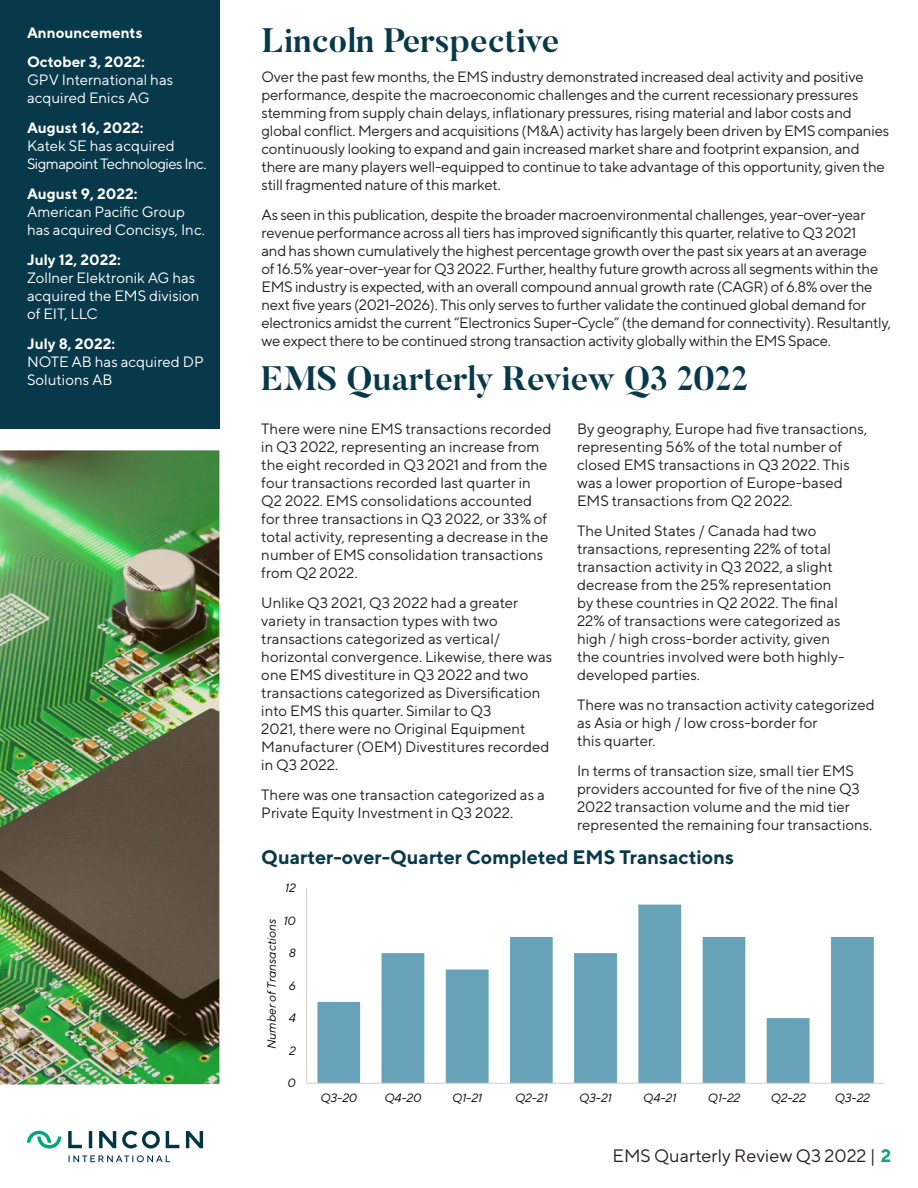
<style>
.page{position:relative;width:918px;height:1188px;background:#fff}
.page>*{position:absolute;margin:0;border:0;box-sizing:border-box;transform-origin:0 0}
.Butler_Black_24pt{font:700 33.75px "Butler";color:#07394b}
.TT_Norms_13pt_Blue_B{font:700 19.5px "TT Norms";color:#07394b}
.t1{font:18px "TT Norms";color:#231f20}
.Standard_TTNorm_10pt{font:15px/18px "TT Norms";color:#231f20}
.Standard_TTNorm_10pt-2{font:15px/18px "TT Norms";letter-spacing:-.02em;color:#231f20}
.Standard_TTNorm_10pt-3{font:15px/18px "TT Norms";color:#fff}
.Standard_TTNorm_10pt-4{font:15px/18px "TT Norms";letter-spacing:-.04em;color:#fff}
.Standard_TTNorm_10pt-5{font:700 15px "TT Norms";color:#fff}
.t2{font:italic 12px "TT Norms";letter-spacing:-.005em;color:#000}
.s1{font-weight:700}
.s2{font-weight:700;color:#0da780}
</style>
<div class="page">
<svg style="left:89px;top:1131px;width:3px;height:17px"></svg>
<svg style="left:99px;top:1131px;width:17px;height:17px"></svg>
<svg style="left:68px;top:1131px;width:14px;height:17px"></svg>
<svg style="left:186px;top:1131px;width:17px;height:17px"></svg>
<svg style="left:166px;top:1131px;width:13px;height:17px"></svg>
<svg style="left:122px;top:1131px;width:38px;height:18px"></svg>
<svg style="left:27px;top:1131px;width:34px;height:18px"></svg>
<svg style="left:69px;top:1155px;width:101px;height:7px"></svg>
<div style="left:0;top:0;width:220px;height:429px;background:#07394b"></div>
<img style="left:0;top:450px;width:219px;height:635px">
<svg style="left:317px;top:905px;width:557px;height:178px"></svg>
<hr style="left:306px;top:888px;width:1px;height:195px;background:#dbd5cd">
<hr style="left:307px;top:1083px;width:577px;height:1px;background:#dbd5cd">
<p class="Standard_TTNorm_10pt-5" style="left:27px;top:23px;width:117px">Announcements</p>
<p class="Standard_TTNorm_10pt-3" style="left:27px;top:53px;width:148px"><span class="s1">October 3, 2022:<br></span>GPV International has acquired Enics AG</p>
<p class="Standard_TTNorm_10pt-4" style="left:27px;top:119px;width:181px"><span class="s1">August 16, 2022:<br></span>Katek SE has acquired<br>Sigmapoint Technologies Inc.</p>
<p class="Standard_TTNorm_10pt-3" style="left:27px;top:185px;width:179px"><span class="s1">August 9, 2022:<br></span>American Pacific Group has acquired Concisys, Inc.</p>
<p class="Standard_TTNorm_10pt-3" style="left:27px;top:251px;width:174px"><span class="s1">July 12, 2022:<br></span>Zollner Elektronik AG has acquired the EMS division of EIT, LLC</p>
<p class="Standard_TTNorm_10pt-3" style="left:27px;top:335px;width:178px"><span class="s1">July 8, 2022:<br></span>NOTE AB has acquired DP<br>Solutions AB</p>
<p class="Butler_Black_24pt" style="left:261px;top:18px;width:300px">Lincoln Perspective</p>
<p class="Standard_TTNorm_10pt" style="left:261px;top:67px;width:629px">Over the past few months, the EMS industry demonstrated increased deal activity and positive performance, despite the macroeconomic challenges and the current recessionary pressures stemming from supply chain delays, inflationary pressures, rising material and labor costs and global conflict. Mergers and acquisitions (M&amp;A) activity has largely been driven by EMS companies continuously looking to expand and gain increased market share and footprint expansion, and there are many players well-equipped to continue to take advantage of this opportunity, given the still fragmented nature of this market.</p>
<p class="Standard_TTNorm_10pt-2" style="left:261px;top:205px;width:631px">As seen in this publication, despite the broader macroenvironmental challenges, year-over-year revenue performance across all tiers has improved significantly this quarter, relative to Q3 2021<br>and has shown cumulatively the highest percentage growth over the past six years at an average<br>of 16.5% year-over-year for Q3 2022. Further, healthy future growth across all segments within the EMS industry is expected, with an overall compound annual growth rate (CAGR) of 6.8% over the next five years (2021-2026). This only serves to further validate the continued global demand for electronics amidst the current “Electronics Super-Cycle” (the demand for connectivity). Resultantly, we expect there to be continued strong transaction activity globally within the EMS Space.</p>
<p class="Butler_Black_24pt" style="left:261px;top:357px;width:488px">EMS Quarterly Review Q3 2022</p>
<p class="Standard_TTNorm_10pt" style="left:261px;top:419px;width:292px">There were nine EMS transactions recorded in Q3 2022, representing an increase from the eight recorded in Q3 2021 and from the four transactions recorded last quarter in Q2 2022. EMS consolidations accounted for three transactions in Q3 2022, or 33% of total activity, representing a decrease in the number of EMS consolidation transactions from Q2 2022.</p>
<p class="Standard_TTNorm_10pt" style="left:261px;top:593px;width:293px">Unlike Q3 2021, Q3 2022 had a greater variety in transaction types with two transactions categorized as vertical/ horizontal convergence. Likewise, there was one EMS divestiture in Q3 2022 and two transactions categorized as Diversification into EMS this quarter. Similar to Q3<br>2021, there were no Original Equipment Manufacturer (OEM) Divestitures recorded in Q3 2022.</p>
<p class="Standard_TTNorm_10pt" style="left:261px;top:785px;width:285px">There was one transaction categorized as a<br>Private Equity Investment in Q3 2022.</p>
<p class="Standard_TTNorm_10pt" style="left:577px;top:419px;width:292px">By geography, Europe had five transactions, representing 56% of the total number of closed EMS transactions in Q3 2022. This was a lower proportion of Europe-based EMS transactions from Q2 2022.</p>
<p class="Standard_TTNorm_10pt" style="left:577px;top:521px;width:269px">The United States / Canada had two transactions, representing 22% of total transaction activity in Q3 2022, a slight decrease from the 25% representation by these countries in Q2 2022. The final 22% of transactions were categorized as high / high cross-border activity, given the countries involved were both highly&shy;developed parties.</p>
<p class="Standard_TTNorm_10pt" style="left:577px;top:695px;width:299px">There was no transaction activity categorized as Asia or high / low cross-border for<br>this quarter.</p>
<p class="Standard_TTNorm_10pt" style="left:577px;top:761px;width:297px">In terms of transaction size, small tier EMS providers accounted for five of the nine Q3<br>2022 transaction volume and the mid tier represented the remaining four transactions.</p>
<p class="TT_Norms_13pt_Blue_B" style="left:261px;top:845px;width:474px">Quarter-over-Quarter Completed EMS Transactions</p>
<p class="t2" style="left:285px;top:881px;width:12px">12</p>
<p class="t2" style="left:264px;top:1049px;width:132px;rotate:-90deg">Number of Transactions</p>
<p class="t2" style="left:283px;top:913px;width:14px">10</p>
<p class="t2" style="left:289px;top:946px;width:9px">8</p>
<p class="t2" style="left:289px;top:978px;width:9px">6</p>
<p class="t2" style="left:289px;top:1011px;width:9px">4</p>
<p class="t2" style="left:289px;top:1043px;width:8px">2</p>
<p class="t2" style="left:288px;top:1076px;width:10px">0</p>
<p class="t2" style="left:320px;top:1091px;width:38px">Q3-20</p>
<p class="t2" style="left:384px;top:1091px;width:39px">Q4-20</p>
<p class="t2" style="left:452px;top:1091px;width:32px">Q1-21</p>
<p class="t2" style="left:515px;top:1091px;width:34px">Q2-21</p>
<p class="t2" style="left:579px;top:1091px;width:34px">Q3-21</p>
<p class="t2" style="left:643px;top:1091px;width:35px">Q4-21</p>
<p class="t2" style="left:708px;top:1091px;width:34px">Q1-22</p>
<p class="t2" style="left:771px;top:1091px;width:37px">Q2-22</p>
<p class="t2" style="left:835px;top:1091px;width:37px">Q3-22</p>
<p class="t1" style="left:612px;top:1145px;width:280px">EMS Quarterly Review Q3 2022 | <span class="s2">2</span></p>
</div>
